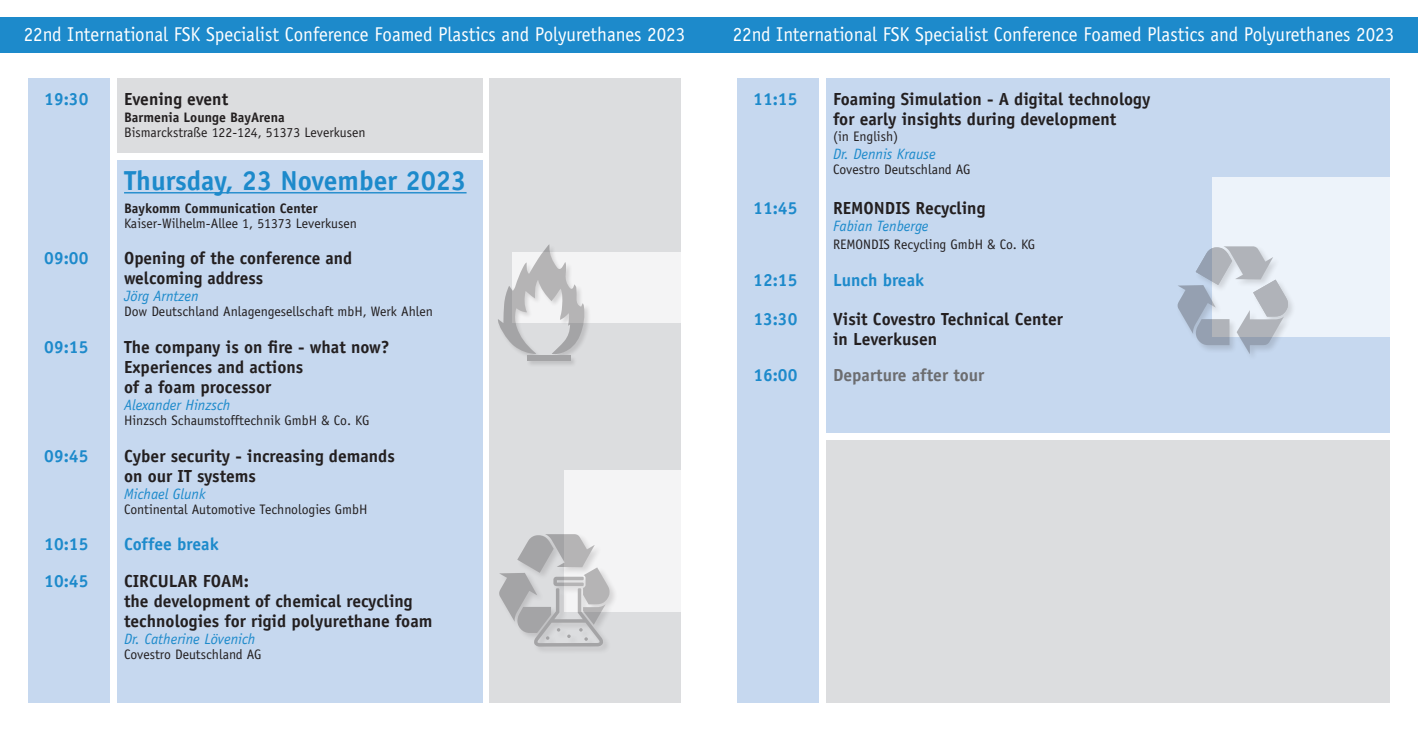
<style>
.page{position:relative;width:1418px;height:745px;background:#fff}
.page>*{position:absolute;margin:0;border:0;box-sizing:border-box;transform-origin:0 0}
.t1{font:700 27.5px "Officina Sans Std";color:#1d8acb}
.t2{font:20px "Officina Sans Std";color:#fff;scale:.95 1}
.t3{font:700 17.5px/20px "Officina Sans Std";color:#231f20}
.t4{font:700 17.5px "Officina Sans Std";color:#1d8acb}
.t5{font:700 17.5px "Officina Sans Std";color:#6c6d70}
.t6{font:italic 15px "Officina Sans Std";color:#1d8acb}
.t7{font:13.75px "Officina Sans Std";color:#231f20}
.t8{font:700 13.75px "Officina Sans Std";color:#231f20}
</style>
<div class="page">
<div style="left:0;top:18px;width:709px;height:35px;background:#1d8acb"></div>
<div style="left:709px;top:18px;width:708px;height:35px;background:#1d8acb"></div>
<div style="left:826px;top:78px;width:563px;height:354px;background:#c6d8ef"></div>
<div style="left:826px;top:439px;width:563px;height:263px;background:#dcdddf"></div>
<div style="left:737px;top:78px;width:82px;height:624px;background:#c6d8ef"></div>
<div style="left:117px;top:78px;width:365px;height:74px;background:#dcdddf"></div>
<div style="left:489px;top:78px;width:191px;height:624px;background:#dcdddf"></div>
<div style="left:117px;top:159px;width:365px;height:543px;background:#c6d8ef"></div>
<div style="left:28px;top:78px;width:82px;height:624px;background:#c6d8ef"></div>
<hr style="left:124px;top:192px;width:342px;height:1px;background:#1d8acb">
<div style="left:563px;top:469px;width:117px;height:142px;background:#f4f4f5"></div>
<div style="left:512px;top:252px;width:168px;height:70px;background:#f4f4f5"></div>
<div style="left:498px;top:532px;width:120px;height:122px;background:#231f20;opacity:.5"></div>
<svg style="left:499px;top:534px;width:110px;height:112px"></svg>
<div style="left:497px;top:244px;width:94px;height:123px;background:#231f20;opacity:.5"></div>
<svg style="left:497px;top:244px;width:88px;height:110px"></svg>
<div style="left:527px;top:355px;width:43px;height:6px;background:#a4a4a6"></div>
<div style="left:1212px;top:177px;width:177px;height:160px;background:#edf3fa"></div>
<div style="left:1176px;top:245px;width:120px;height:116px;background:#231f20;opacity:.5"></div>
<svg style="left:1177px;top:246px;width:110px;height:108px"></svg>
<p class="t2" style="left:24px;top:23px;width:698px">22nd International FSK Specialist Conference Foamed Plastics and Polyurethanes 2023</p>
<p class="t2" style="left:732px;top:23px;width:698px">22nd International FSK Specialist Conference Foamed Plastics and Polyurethanes 2023</p>
<p class="t4" style="left:44px;top:88px;width:46px">19:30</p>
<p class="t3" style="left:124px;top:89px;width:106px">Evening event</p>
<p class="t8" style="left:124px;top:109px;width:162px">Barmenia Lounge BayArena</p>
<p class="t7" style="left:124px;top:125px;width:243px">Bismarckstraße 122-124, 51373 Leverkusen</p>
<h1 class="t1" style="left:124px;top:163px;width:344px">Thursday, 23 November 2023</h1>
<p class="t8" style="left:124px;top:199px;width:195px">Baykomm Communication Center</p>
<p class="t7" style="left:124px;top:215px;width:234px">Kaiser-Wilhelm-Allee 1, 51373 Leverkusen</p>
<p class="t4" style="left:44px;top:247px;width:46px">09:00</p>
<p class="t3" style="left:124px;top:247px;width:230px">Opening of the conference and welcoming address</p>
<p class="t6" style="left:124px;top:287px;width:76px">Jörg Arntzen</p>
<p class="t7" style="left:124px;top:303px;width:310px">Dow Deutschland Anlagengesellschaft mbH, Werk Ahlen</p>
<p class="t4" style="left:44px;top:335px;width:46px">09:15</p>
<p class="t3" style="left:124px;top:336px;width:267px">The company is on fire - what now?<br>Experiences and actions<br>of a foam processor</p>
<p class="t6" style="left:124px;top:396px;width:108px">Alexander Hinzsch</p>
<p class="t7" style="left:124px;top:412px;width:247px">Hinzsch Schaumstofftechnik GmbH &amp; Co. KG</p>
<p class="t4" style="left:44px;top:444px;width:46px">09:45</p>
<p class="t3" style="left:124px;top:445px;width:272px">Cyber security - increasing demands on our IT systems</p>
<p class="t6" style="left:124px;top:485px;width:83px">Michael Glunk</p>
<p class="t7" style="left:124px;top:501px;width:245px">Continental Automotive Technologies GmbH</p>
<p class="t4" style="left:44px;top:533px;width:46px">10:15</p>
<p class="t4" style="left:124px;top:533px;width:96px">Coffee break</p>
<p class="t4" style="left:44px;top:569px;width:46px">10:45</p>
<p class="t3" style="left:124px;top:570px;width:310px">CIRCULAR FOAM:<br>the development of chemical recycling technologies for rigid polyurethane foam</p>
<p class="t6" style="left:124px;top:630px;width:133px">Dr. Catherine Lövenich</p>
<p class="t7" style="left:124px;top:646px;width:139px">Covestro Deutschland AG</p>
<p class="t4" style="left:753px;top:88px;width:46px">11:15</p>
<p class="t3" style="left:833px;top:89px;width:319px">Foaming Simulation - A digital technology for early insights during development</p>
<p class="t7" style="left:833px;top:128px;width:67px">(in English)</p>
<p class="t6" style="left:833px;top:145px;width:104px">Dr. Dennis Krause</p>
<p class="t7" style="left:833px;top:161px;width:139px">Covestro Deutschland AG</p>
<p class="t4" style="left:753px;top:197px;width:46px">11:45</p>
<p class="t3" style="left:833px;top:197px;width:154px">REMONDIS Recycling</p>
<p class="t6" style="left:833px;top:217px;width:97px">Fabian Tenberge</p>
<p class="t7" style="left:833px;top:236px;width:204px">REMONDIS Recycling GmbH &amp; Co. KG</p>
<p class="t4" style="left:753px;top:269px;width:46px">12:15</p>
<p class="t4" style="left:833px;top:269px;width:93px">Lunch break</p>
<p class="t4" style="left:753px;top:308px;width:46px">13:30</p>
<p class="t3" style="left:833px;top:309px;width:231px">Visit Covestro Technical Center in Leverkusen</p>
<p class="t4" style="left:753px;top:364px;width:46px">16:00</p>
<p class="t5" style="left:833px;top:364px;width:153px">Departure after tour</p>
</div>
